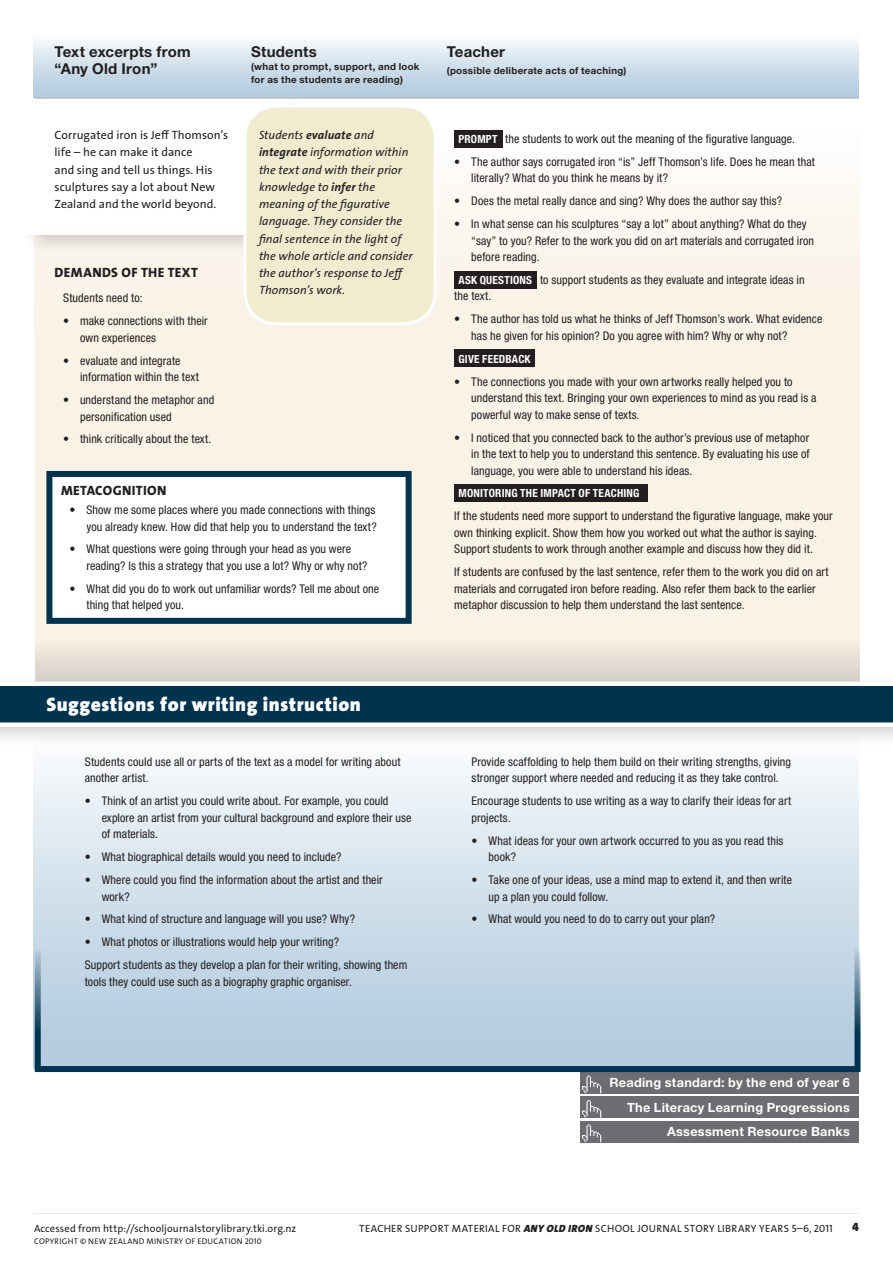
<style>
.page{position:relative;width:893px;height:1263px;background:#fff}
.page>*{position:absolute;margin:0;border:0;box-sizing:border-box;transform-origin:0 0}
.t1{font:900 19.5px "The Sans Os F";letter-spacing:.03em;color:#fff}
.t2{font:700 15px/16.5px "Helvetica Neue LT Pro";letter-spacing:.015em;color:#231f20}
.t3{font:800 13.5px "The Sans Os F";letter-spacing:.03em;color:#231f20}
.t4{font:700 12.75px/24.5px "Helvetica Neue LT Pro";letter-spacing:.02em;color:#fff;text-align:right}
.t5{font:condensed 12px/16.5px "Helvetica Neue LT Pro";letter-spacing:.01em;color:#231f20}
.t6{font:italic 12px/17.2px "The Sans Os F";letter-spacing:.005em;color:#231f20}
.t7{font:12px/17.2px "The Sans Os F";color:#231f20}
.t8{font:900 12px "The Sans Os F";color:#231f20}
.t9{font:700 condensed 11.25px "Helvetica Neue LT Pro";letter-spacing:.015em;color:#fff}
.t10{font:10.5px "The Sans Os F";letter-spacing:.03em;color:#231f20}
.t11{font:10.5px "The Sans Os F";letter-spacing:.01em;color:#231f20}
.t12{font:700 9.75px/12.8px "Helvetica Neue LT Pro";letter-spacing:.03em;color:#231f20}
.t13{font:8.25px "The Sans Os F";letter-spacing:.035em;color:#231f20}
.s1{font-weight:700}
.s2{font-weight:700;font-size:11.25px;color:#fff}
.s3{font-weight:900;font-style:italic}
</style>
<div class="page">
<hr style="left:34px;top:1213px;width:825px;height:1px;background:#eae8e3">
<svg style="left:35px;top:130px;width:825px;height:184px;fill:#fbf6ee"></svg>
<div style="left:35px;top:314px;width:825px;height:368px;background:#f9f2e6"></div>
<div style="left:22px;top:97px;width:292px;height:158px;background:#231f20;opacity:.2"></div>
<div style="left:23px;top:105px;width:264px;height:130px;background:#fff"></div>
<div style="left:34px;top:34px;width:825px;height:64px;background:linear-gradient(to bottom,#fafbfc,#afc9dd)"></div>
<svg style="left:34px;top:767px;width:825px;height:177px"></svg>
<div style="left:603px;top:1072px;width:255px;height:21px;background:#6c6d70"></div>
<div style="left:580px;top:1072px;width:26px;height:21px;background:#6c6d70"></div>
<svg style="left:582px;top:1076px;width:19px;height:17px"></svg>
<div style="left:603px;top:1096px;width:255px;height:22px;background:#6c6d70"></div>
<div style="left:580px;top:1096px;width:26px;height:22px;background:#6c6d70"></div>
<svg style="left:582px;top:1100px;width:19px;height:18px"></svg>
<div style="left:603px;top:1121px;width:255px;height:21px;background:#6c6d70"></div>
<div style="left:580px;top:1121px;width:26px;height:21px;background:#6c6d70"></div>
<svg style="left:582px;top:1124px;width:19px;height:18px"></svg>
<svg style="left:35px;top:649px;width:825px;height:24px;fill:#e3ddd4"></svg>
<svg style="left:33px;top:944px;width:828px;height:129px"></svg>
<div style="left:245px;top:106px;width:190px;height:218px;background:#f1ebd0;border-radius:32px"></div>
<div style="left:243px;top:105px;width:194px;height:220px;border:3px solid #fff;border-radius:32px"></div>
<hr style="left:34px;top:98px;width:825px;height:1px;background:#b2b3b7">
<div style="left:0;top:673px;width:893px;height:74px;background:#231f20;opacity:.2"></div>
<svg style="left:0;top:681px;width:893px;height:46px"></svg>
<div style="left:454px;top:130px;width:48px;height:17px;background:#231f20"></div>
<div style="left:454px;top:271px;width:83px;height:17px;background:#231f20"></div>
<div style="left:454px;top:350px;width:81px;height:17px;background:#231f20"></div>
<div style="left:454px;top:485px;width:193px;height:17px;background:#231f20"></div>
<div style="left:49px;top:474px;width:360px;height:147px;background:#fff"></div>
<div style="left:46px;top:471px;width:366px;height:153px;border:6px solid #00334e"></div>
<p class="t2" style="left:55px;top:43px;width:138px">Text excerpts from “Any Old Iron”</p>
<p class="t2" style="left:251px;top:43px;width:67px">Students</p>
<p class="t12" style="left:251px;top:60px;width:170px">(what to prompt, support, and look for as the students are reading)</p>
<p class="t2" style="left:447px;top:43px;width:60px">Teacher</p>
<p class="t12" style="left:447px;top:64px;width:181px">(possible deliberate acts of teaching)</p>
<p class="t7" style="left:55px;top:126px;width:175px">Corrugated iron is Jeff Thomson’s life – he can make it dance<br>and sing and tell us things. His sculptures say a lot about N ew<br>Zealand and the world beyond.</p>
<p class="t6" style="left:259px;top:126px;width:155px">Students <span class="s1">evaluate</span> and <span class="s1">integrate</span> information within the text and with their prior knowledge to <span class="s1">infer</span> the meaning of the figurative language. They consider the final sentence in the light of the whole article and consider the author’s response to Jeff<br>Thomson’s work.</p>
<p class="t5" style="left:458px;top:130px;width:338px"><span class="s2">PROMPT</span> the students to work out the meaning of the figurative language.</p>
<p class="t5" style="left:471px;top:153px;width:345px;text-indent:-17px">• The author says corrugated iron “is” Jeff Thomson’s life. Does he mean that literally? What do you think he means by it?</p>
<p class="t5" style="left:454px;top:193px;width:329px">• Does the metal really dance and sing? Why does the author say this?</p>
<p class="t5" style="left:471px;top:215px;width:344px;text-indent:-17px">• In what sense can his sculptures “say a lot” about anything? What do they “say” to you? Refer to the work you did on art materials and corrugated iron before reading.</p>
<p class="t5" style="left:454px;top:271px;width:352px;text-indent:4px"><span class="s2">ASK QUESTIONS</span> to support students as they evaluate and integrate ideas in the text.</p>
<p class="t5" style="left:471px;top:311px;width:353px;text-indent:-17px">• The author has told us what he thinks of Jeff Thomson’s work. What evidence has he given for his opinion? Do you agree with him? Why or why not?</p>
<p class="t9" style="left:458px;top:352px;width:74px">GIVE FEEDBACK</p>
<p class="t5" style="left:471px;top:373px;width:347px;text-indent:-17px">• The connections you made with your own artworks really helped you to understand this text. Bringing your own experiences to mind as you read is a powerful way to make sense of texts.</p>
<p class="t5" style="left:471px;top:429px;width:340px;text-align:justify;text-indent:-17px">• I noticed that you connected back to the author’s previous use of metaphor in the text to help you to understand this sentence. By evaluating his use of language, you were able to understand his ideas.</p>
<p class="t9" style="left:458px;top:486px;width:182px">MONITORING THE IMPACT OF TEACHING</p>
<p class="t5" style="left:454px;top:508px;width:380px">If the students need more support to understand the figurative language, make your own thinking explicit. Show them how you worked out what the author is saying.<br>Support students to work through another example and discuss how they did it.</p>
<p class="t5" style="left:454px;top:563px;width:376px">If students are confused by the last sentence, refer them to the work you did on art materials and corrugated iron before reading. Also refer them back to the earlier metaphor discussion to help them understand the last sentence.</p>
<p class="t3" style="left:55px;top:264px;width:143px">DEMANDS OF THE TEXT</p>
<p class="t5" style="left:63px;top:290px;width:81px">Students need to:</p>
<p class="t5" style="left:80px;top:313px;width:129px;text-indent:-17px">• make connections with their own experiences</p>
<p class="t5" style="left:80px;top:352px;width:120px;text-indent:-17px">• evaluate and integrate information within the text</p>
<p class="t5" style="left:80px;top:391px;width:136px;text-indent:-17px">• understand the metaphor and personification used</p>
<p class="t5" style="left:63px;top:431px;width:150px">• think critically about the text.</p>
<p class="t3" style="left:61px;top:482px;width:107px">METACOGNITION</p>
<p class="t5" style="left:69px;top:501px;width:309px;text-align:right">• Show me some places where you made connections with things you already knew. How did that help you to understand the text?</p>
<p class="t5" style="left:86px;top:541px;width:283px;text-indent:-17px">• What questions were going through your head as you were reading? Is this a strategy that you use a lot? Why or why not?</p>
<p class="t5" style="left:86px;top:580px;width:294px;text-indent:-17px">• What did you do to work out unfamiliar words? Tell me about one thing that helped you.</p>
<h1 class="t1" style="left:46px;top:692px;width:316px">Suggestions for writing instruction</h1>
<p class="t5" style="left:85px;top:753px;width:317px">Students could use all or parts of the text as a model for writing about another artist.</p>
<p class="t5" style="left:102px;top:793px;width:311px;text-indent:-17px">• Think of an artist you could write about. For example, you could explore an artist from your cultural background and explore their use of materials.</p>
<p class="t5" style="left:85px;top:848px;width:258px">• What biographical details would you need to include?</p>
<p class="t5" style="left:102px;top:871px;width:283px;text-indent:-17px">• Where could you find the information about the artist and their work?</p>
<p class="t5" style="left:85px;top:911px;width:272px">• What kind of structure and language will you use? Why?</p>
<p class="t5" style="left:85px;top:930px;width:324px;line-height:23px">• What photos or illustrations would help your writing?<br>Support students as they develop a plan for their writing, showing them</p>
<p class="t5" style="left:85px;top:973px;width:269px">tools they could use such as a biography graphic organiser.</p>
<p class="t5" style="left:472px;top:753px;width:321px">Provide scaffolding to help them build on their writing strengths, giving stronger support where needed and reducing it as they take control.</p>
<p class="t5" style="left:472px;top:793px;width:321px">Encourage students to use writing as a way to clarify their ideas for art projects.</p>
<p class="t5" style="left:489px;top:832px;width:296px;text-indent:-17px">• What ideas for your own artwork occurred to you as you read this book?</p>
<p class="t5" style="left:489px;top:871px;width:305px;text-indent:-17px">• Take one of your ideas, use a mind map to extend it, and then write up a plan you could follow.</p>
<p class="t5" style="left:472px;top:911px;width:245px">• What would you need to do to carry out your plan?</p>
<p class="t4" style="left:609px;top:1070px;width:242px">Reading standard: by the end of year 6<br>The Literacy Learning Progressions<br>Assessment Resource Banks</p>
<p class="t11" style="left:34px;top:1222px;width:264px">Accessed from http://schooljournalstorylibrary.tki.org.nz</p>
<p class="t10" style="left:359px;top:1222px;width:475px">Teacher support material for <span class="s3">ANY OLD IRON</span> School Journal story library Years 5–6, 2011</p>
<p class="t8" style="left:852px;top:1219px;width:8px">4</p>
<p class="t13" style="left:34px;top:1235px;width:229px">Copyright © N ew Zealand Ministry of Education 2010</p>
</div>
